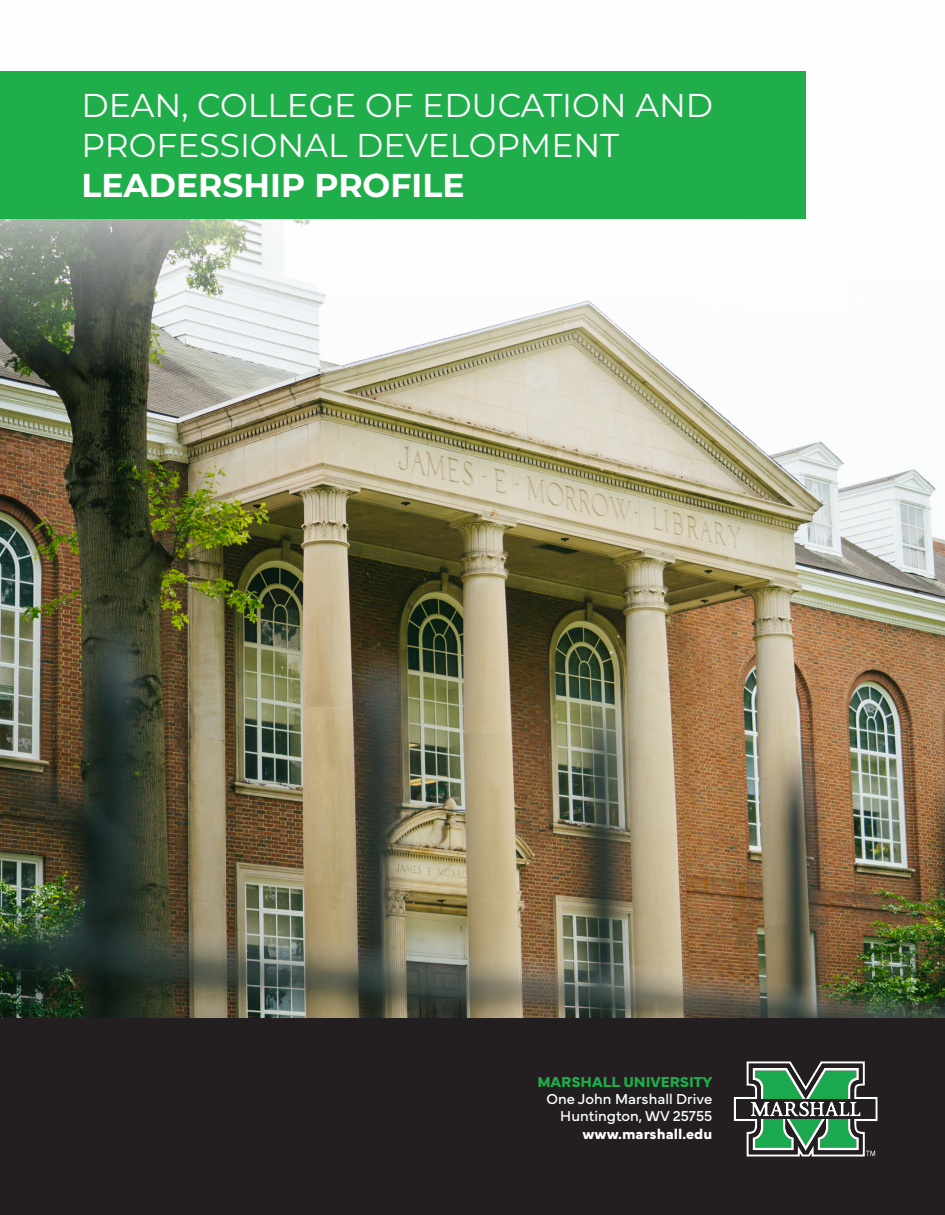
<style>
.page{position:relative;width:945px;height:1215px;background:#fff}
.page>*{position:absolute;margin:0;border:0;box-sizing:border-box;transform-origin:0 0}
.t1{font:33px "Montserrat";color:#fff}
.t2{font:700 33px "Montserrat";color:#fff}
.t3{font:15px "Mundial";color:#fff}
.t4{font:700 15px "Mundial";color:#20ae4b}
.t5{font:700 15px "Mundial";color:#fff}
</style>
<div class="page">
<div style="left:0;top:1012px;width:945px;height:203px;background:#231f20"></div>
<img style="left:0;top:71px;width:945px;height:947px">
<div style="left:0;top:72px;width:806px;height:147px;background:#20ae4b"></div>
<svg style="left:734px;top:1061px;width:144px;height:95px"></svg>
<p class="t1" style="left:82px;top:84px;width:633px">DEAN, COLLEGE OF EDUCATION AND</p>
<p class="t1" style="left:82px;top:123px;width:539px">PROFESSIONAL DEVELOPMENT</p>
<p class="t2" style="left:82px;top:163px;width:384px">LEADERSHIP PROFILE</p>
<p class="t4" style="left:537px;top:1070px;width:177px">MARSHALL UNIVERSITY</p>
<p class="t3" style="left:547px;top:1087px;width:167px">One John Marshall Drive</p>
<p class="t3" style="left:560px;top:1104px;width:153px">Huntington, WV 25755</p>
<p class="t5" style="left:583px;top:1122px;width:131px">www.marshall.edu</p>
</div>
